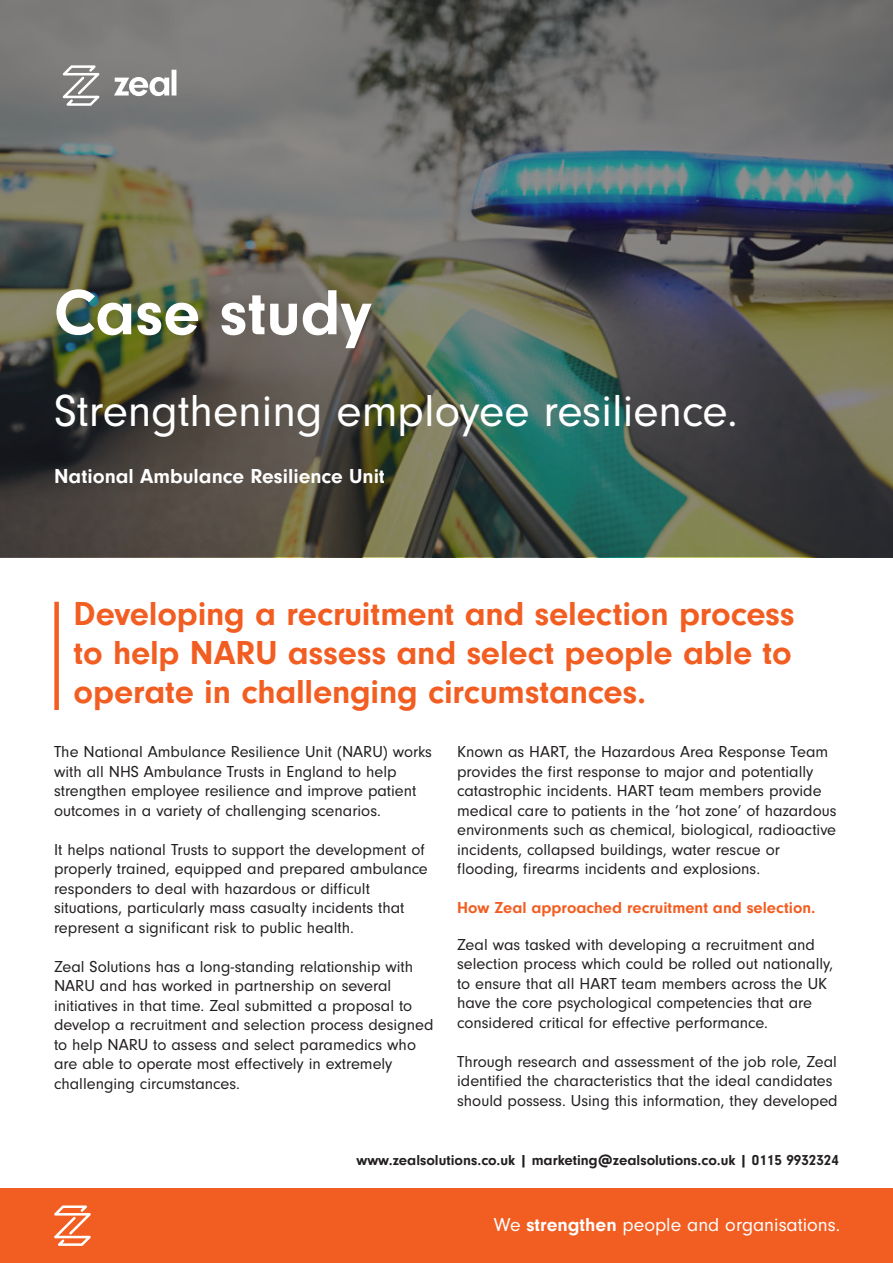
<style>
.page{position:relative;width:893px;height:1263px;background:#fff}
.page>*{position:absolute;margin:0;border:0;box-sizing:border-box;transform-origin:0 0}
.t1{font:700 66px "Neuzeit Gro";color:#fff}
.t2{font:46.5px "Neuzeit Gro";color:#fff}
.Case_Study__H1{font:700 34.5px/39px "Neuzeit Gro";letter-spacing:-.005em;color:#f25d21;text-align:justify}
.t3{font:700 21px "Neuzeit Gro";color:#fff}
.t4{font:19.5px "Neuzeit Gro";color:#fff}
.t5{font:16.5px/19.5px "Neuzeit Gro";color:#231f20}
.t6{font:700 16.5px "Neuzeit Gro";color:#f25d21}
.t7{font:700 15px "Neuzeit Gro";color:#231f20}
.s1{font-weight:700}
</style>
<div class="page">
<div style="left:0;top:1188px;width:893px;height:75px;background:#f25d21"></div>
<svg style="left:54px;top:1205px;width:37px;height:41px"></svg>
<div style="left:54px;top:602px;width:5px;height:108px;background:#f25d21"></div>
<img style="left:0;top:0;width:893px;height:557px">
<svg style="left:63px;top:65px;width:36px;height:41px"></svg>
<svg style="left:114px;top:77px;width:55px;height:19px"></svg>
<hr style="left:172px;top:70px;width:4px;height:26px;background:#fff">
<p class="t1" style="left:54px;top:276px;width:319px">Case study</p>
<p class="t2" style="left:54px;top:386px;width:685px">Strengthening employee resilience.</p>
<p class="t3" style="left:54px;top:464px;width:332px">National Ambulance Resilience Unit</p>
<p class="Case_Study__H1" style="left:74px;top:594px;width:722px">Developing a recruitment and selection process to help NARU assess and select people able to operate in challenging circumstances.</p>
<p class="t5" style="left:54px;top:742px;width:380px">The National Ambulance Resilience Unit (NARU) works with all NHS Ambulance Trusts in England to help strengthen employee resilience and improve patient outcomes in a variety of challenging scenarios.</p>
<p class="t5" style="left:54px;top:840px;width:375px">It helps national Trusts to support the development of properly trained, equipped and prepared ambulance responders to deal with hazardous or difficult situations, particularly mass casualty incidents that represent a significant risk to public health.</p>
<p class="t5" style="left:54px;top:957px;width:381px">Zeal Solutions has a long-standing relationship with NARU and has worked in partnership on several initiatives in that time. Zeal submitted a proposal to develop a recruitment and selection process designed to help NARU to assess and select paramedics who are able to operate most effectively in extremely challenging circumstances.</p>
<p class="t5" style="left:457px;top:742px;width:381px">Known as HART, the Hazardous Area Response Team provides the first response to major and potentially catastrophic incidents. HART team members provide medical care to patients in the ‘hot zone’ of hazardous environments such as chemical, biological, radioactive incidents, collapsed buildings, water rescue or flooding, firearms incidents and explosions.</p>
<p class="t6" style="left:457px;top:899px;width:360px">How Zeal approached recruitment and selection.</p>
<p class="t5" style="left:457px;top:935px;width:378px">Zeal was tasked with developing a recruitment and selection process which could be rolled out nationally, to ensure that all HART team members across the UK have the core psychological competencies that are considered critical for effective performance.</p>
<p class="t5" style="left:457px;top:1052px;width:382px">Through research and assessment of the job role, Zeal identified the characteristics that the ideal candidates should possess. Using this information, they developed</p>
<p class="t7" style="left:356px;top:1151px;width:484px">www.zealsolutions.co.uk | marketing@zealsolutions.co.uk | 0115 9932324</p>
<p class="t4" style="left:494px;top:1214px;width:348px">We <span class="s1">strengthen</span> people and organisations.</p>
</div>
